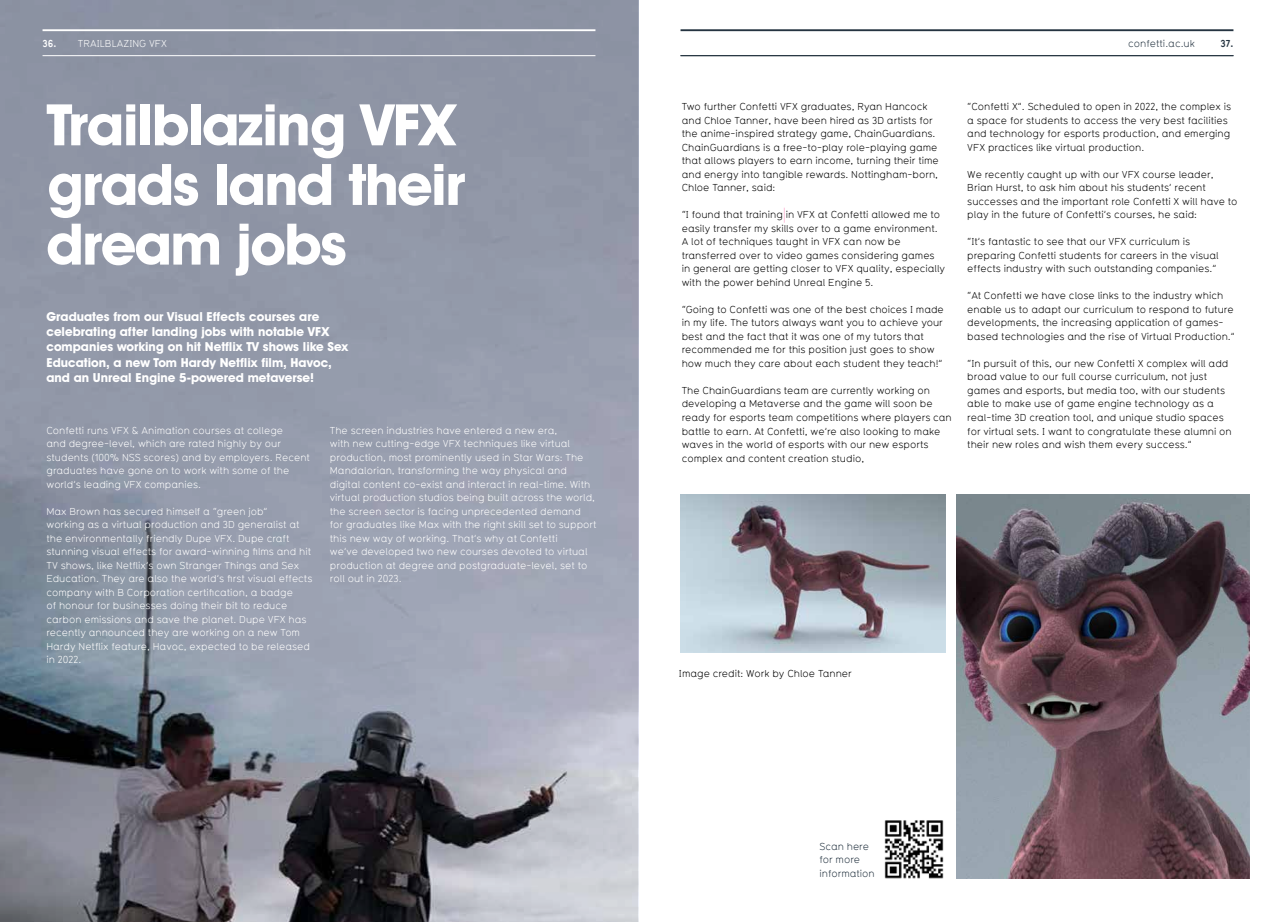
<style>
.page{position:relative;width:1276px;height:922px;background:#fff}
.page>*{position:absolute;margin:0;border:0;box-sizing:border-box;transform-origin:0 0}
.t1{font:700 57.5px/59.6px "Avant Garde IT Cby BT";letter-spacing:-.025em;color:#fff}
.t2{font:700 12.5px/15px "Avant Garde IT Cby BT";color:#fff}
.t3{font:11.25px/13.5px "TYP1451 A";color:#000}
.t4{font:11.25px/13.5px "TYP1451 A";color:#fff}
.t5{font:11.25px/13.5px "TYP1451 A";color:#253441}
.t6{font:700 11.25px "TYP1451 A";color:#253441}
.s1{font-weight:700}
</style>
<div class="page">
<hr style="left:680px;top:29px;width:553px;height:2px;background:#253441">
<svg style="left:0;top:0;width:638px;height:921px;background:#8c91a0"></svg>
<hr style="left:43px;top:29px;width:552px;height:2px;background:#fff">
<hr style="left:43px;top:55px;width:552px;height:1px;background:#fff">
<hr style="left:680px;top:55px;width:553px;height:1px;background:#253441">
<img style="left:680px;top:494px;width:265px;height:158px">
<img style="left:956px;top:494px;width:293px;height:383px">
<img style="left:884px;top:820px;width:60px;height:59px">
<p class="t4" style="left:43px;top:37px;width:126px"><span class="s1">36.</span> TRAILBLAZING VFX</p>
<p class="t5" style="left:1128px;top:37px;width:68px">confetti.ac.uk</p>
<p class="t6" style="left:1220px;top:37px;width:15px">37.</p>
<h1 class="t1" style="left:46px;top:94px;width:421px">Trailblazing VFX grads land their dream jobs</h1>
<p class="t2" style="left:46px;top:309px;width:303px">Graduates from our Visual Effects courses are celebrating after landing jobs with notable VFX companies working on hit Netflix TV shows like Sex Education, a new Tom Hardy Netflix film, Havoc, and an Unreal Engine 5-powered metaverse!</p>
<p class="t4" style="left:46px;top:423px;width:265px">Confetti runs VFX &amp; Animation courses at college<br>and degree-level, which are rated highly by our students (100% NSS scores) and by employers. Recent graduates have gone on to work with some of the world’s leading VFX companies.</p>
<p class="t4" style="left:46px;top:504px;width:267px">Max Brown has secured himself a “green job”<br>working as a virtual production and 3D generalist at the environmentally friendly Dupe VFX. Dupe craft stunning visual effects for award-winning films and hit TV shows, like Netflix’s own Stranger Things and Sex Education. They are also the world’s first visual effects company with B Corporation certification, a badge<br>of honour for businesses doing their bit to reduce carbon emissions and save the planet. Dupe VFX has recently announced they are working on a new Tom Hardy Netflix feature, Havoc, expected to be released in 2022.</p>
<p class="t4" style="left:330px;top:423px;width:268px">The screen industries have entered a new era,<br>with new cutting-edge VFX techniques like virtual production, most prominently used in Star Wars: The Mandalorian, transforming the way physical and digital content co-exist and interact in real-time. With virtual production studios being built across the world, the screen sector is facing unprecedented demand for graduates like Max with the right skill set to support this new way of working. That’s why at Confetti<br>we’ve developed two new courses devoted to virtual production at degree and postgraduate-level, set to roll out in 2023.</p>
<p class="t3" style="left:682px;top:100px;width:259px">Two further Confetti VFX graduates, Ryan Hancock and Chloe Tanner, have been hired as 3D artists for the anime-inspired strategy game, ChainGuardians.<br>ChainGuardians is a free-to-play role-playing game that allows players to earn income, turning their time and energy into tangible rewards. Nottingham-born, Chloe Tanner, said:</p>
<p class="t3" style="left:682px;top:208px;width:265px">“I found that training in VFX at Confetti allowed me to easily transfer my skills over to a game environment.<br>A lot of techniques taught in VFX can now be transferred over to video games considering games in general are getting closer to VFX quality, especially with the power behind Unreal Engine 5.</p>
<p class="t3" style="left:682px;top:302px;width:264px">“Going to Confetti was one of the best choices I made in my life. The tutors always want you to achieve your best and the fact that it was one of my tutors that recommended me for this position just goes to show how much they care about each student they teach!”</p>
<p class="t3" style="left:682px;top:383px;width:272px">The ChainGuardians team are currently working on developing a Metaverse and the game will soon be ready for esports team competitions where players can battle to earn. At Confetti, we’re also looking to make waves in the world of esports with our new esports complex and content creation studio,</p>
<p class="t3" style="left:967px;top:100px;width:265px">“Confetti X”. Scheduled to open in 2022, the complex is a space for students to access the very best facilities and technology for esports production, and emerging VFX practices like virtual production.</p>
<p class="t3" style="left:967px;top:167px;width:272px">We recently caught up with our VFX course leader, Brian Hurst, to ask him about his students’ recent successes and the important role Confetti X will have to play in the future of Confetti’s courses, he said:</p>
<p class="t3" style="left:967px;top:235px;width:253px">“It’s fantastic to see that our VFX curriculum is preparing Confetti students for careers in the visual effects industry with such outstanding companies.”</p>
<p class="t3" style="left:967px;top:289px;width:269px">“At Confetti we have close links to the industry which enable us to adapt our curriculum to respond to future developments, the increasing application of games&shy;based technologies and the rise of Virtual Production.”</p>
<p class="t3" style="left:967px;top:356px;width:266px">“In pursuit of this, our new Confetti X complex will add broad value to our full course curriculum, not just games and esports, but media too, with our students able to make use of game engine technology as a real-time 3D creation tool, and unique studio spaces for virtual sets. I want to congratulate these alumni on their new roles and wish them every success.”</p>
<p class="t3" style="left:679px;top:666px;width:174px">Image credit: Work by Chloe Tanner</p>
<p class="t5" style="left:819px;top:839px;width:57px">Scan here for more information</p>
</div>
